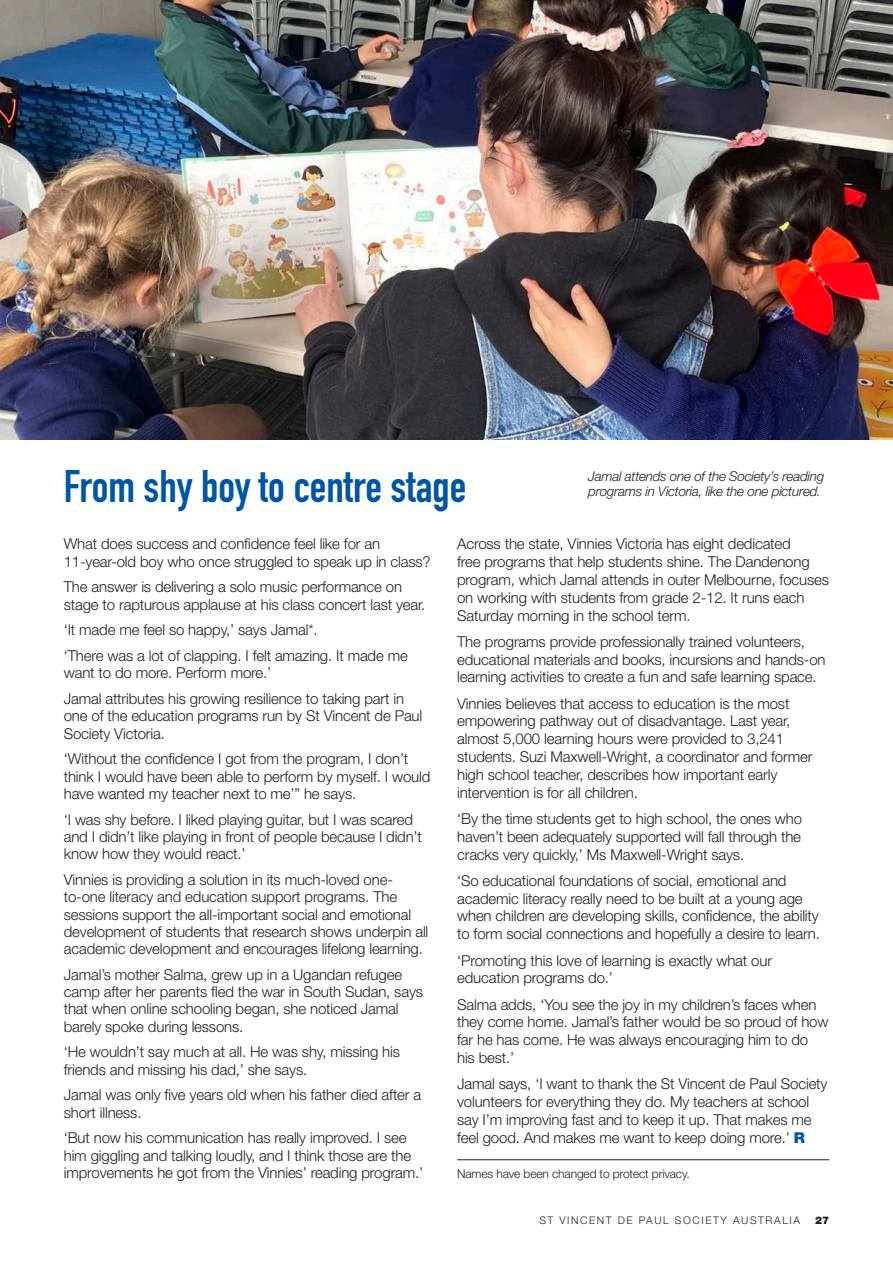
<style>
.page{position:relative;width:893px;height:1263px;background:#fff}
.page>*{position:absolute;margin:0;border:0;box-sizing:border-box;transform-origin:0 0}
.Headline_-_DIN_Bold{font:700 45px "DIN Condensed";color:#0155a5}
.BODY-Helvetica{font:300 15px/17.9px "Helvetica Neue LT Std";letter-spacing:-.01em;color:#231f20}
.Photo_caption{font:italic 300 13.5px/15px "Helvetica Neue LT Std";letter-spacing:-.02em;color:#231f20}
.Endnote{font:300 12px "Helvetica Neue LT Std";letter-spacing:-.01em;color:#231f20}
.t1{font:300 10.5px "Helvetica Neue LT Std";letter-spacing:.15em;color:#231f20}
.t2{font:900 10.5px "Helvetica Neue LT Std";color:#231f20}
.s1{font-weight:900;color:#0155a5}
</style>
<div class="page">
<img style="left:1px;top:0;width:892px;height:439px">
<hr style="left:457px;top:1159px;width:372px;height:1px;background:#231f20">
<img style="left:0;top:0;width:1px;height:470px">
<p class="Headline_-_DIN_Bold" style="left:64px;top:456px;width:404px">From shy boy to centre stage</p>
<p class="Photo_caption" style="left:588px;top:468px;width:238px">Jamal attends one of the Society’s reading programs in Victoria, like the one pictured.</p>
<p class="BODY-Helvetica" style="left:457px;top:535px;width:373px">Across the state, Vinnies Victoria has eight dedicated<br>free programs that help students shine. The Dandenong program, which Jamal attends in outer Melbourne, focuses on working with students from grade 2-12. It runs each Saturday morning in the school term.</p>
<p class="BODY-Helvetica" style="left:457px;top:632px;width:370px">The programs provide professionally trained volunteers, educational materials and books, incursions and hands-on learning activities to create a fun and safe learning space.</p>
<p class="BODY-Helvetica" style="left:457px;top:694px;width:357px">Vinnies believes that access to education is the most empowering pathway out of disadvantage. Last year, almost 5,000 learning hours were provided to 3,241 students. Suzi Maxwell-Wright, a coordinator and former high school teacher, describes how important early intervention is for all children.</p>
<p class="BODY-Helvetica" style="left:457px;top:809px;width:346px;text-align:justify">‘By the time students get to high school, the ones who haven’t been adequately supported will fall through the cracks very quickly,’ Ms Maxwell-Wright says.</p>
<p class="BODY-Helvetica" style="left:457px;top:871px;width:364px">‘So educational foundations of social, emotional and academic literacy really need to be built at a young age when children are developing skills, confidence, the ability to form social connections and hopefully a desire to learn.</p>
<p class="BODY-Helvetica" style="left:457px;top:951px;width:316px">‘Promoting this love of learning is exactly what our education programs do.’</p>
<p class="BODY-Helvetica" style="left:457px;top:995px;width:373px">Salma adds, ‘You see the joy in my children’s faces when they come home. Jamal’s father would be so proud of how far he has come. He was always encouraging him to do his best.’</p>
<p class="BODY-Helvetica" style="left:457px;top:1075px;width:372px">Jamal says, ‘I want to thank the St Vincent de Paul Society volunteers for everything they do. My teachers at school say I’m improving fast and to keep it up. That makes me feel good. And makes me want to keep doing more.’ <span class="s1">R</span></p>
<p class="Endnote" style="left:457px;top:1166px;width:234px">Names have been changed to protect privacy.</p>
<p class="t1" style="left:539px;top:1213px;width:262px">ST VINCENT DE PAUL SOCIETY AUSTRALIA</p>
<p class="t2" style="left:815px;top:1213px;width:16px">27</p>
<p class="BODY-Helvetica" style="left:64px;top:535px;width:368px;line-height:17.2px">What does success and confidence feel like for an<br>11-year-old boy who once struggled to speak up in class?</p>
<p class="BODY-Helvetica" style="left:64px;top:578px;width:363px;line-height:17.2px">The answer is delivering a solo music performance on stage to rapturous applause at his class concert last year.</p>
<p class="BODY-Helvetica" style="left:64px;top:621px;width:255px">‘It made me feel so happy,’ says Jamal*.</p>
<p class="BODY-Helvetica" style="left:64px;top:647px;width:346px;line-height:17.2px">‘There was a lot of clapping. I felt amazing. It made me want to do more. Perform more.’</p>
<p class="BODY-Helvetica" style="left:64px;top:690px;width:360px;line-height:17.2px">Jamal attributes his growing resilience to taking part in one of the education programs run by St Vincent de Paul<br>Society Victoria.</p>
<p class="BODY-Helvetica" style="left:64px;top:750px;width:368px;line-height:17.2px">‘Without the confidence I got from the program, I don’t think I would have been able to perform by myself. I would have wanted my teacher next to me’” he says.</p>
<p class="BODY-Helvetica" style="left:64px;top:810px;width:360px;line-height:17.2px">‘I was shy before. I liked playing guitar, but I was scared and I didn’t like playing in front of people because I didn’t know how they would react.’</p>
<p class="BODY-Helvetica" style="left:64px;top:871px;width:366px;line-height:17.2px">Vinnies is providing a solution in its much-loved one&shy;to-one literacy and education support programs. The sessions support the all-important social and emotional development of students that research shows underpin all academic development and encourages lifelong learning.</p>
<p class="BODY-Helvetica" style="left:64px;top:965px;width:361px;line-height:17.2px">Jamal’s mother Salma, grew up in a Ugandan refugee camp after her parents fled the war in South Sudan, says that when online schooling began, she noticed Jamal barely spoke during lessons.</p>
<p class="BODY-Helvetica" style="left:64px;top:1043px;width:338px;line-height:17.2px">‘He wouldn’t say much at all. He was shy, missing his friends and missing his dad,’ she says.</p>
<p class="BODY-Helvetica" style="left:64px;top:1086px;width:359px;line-height:17.2px">Jamal was only five years old when his father died after a short illness.</p>
<p class="BODY-Helvetica" style="left:64px;top:1129px;width:361px;line-height:17.2px">‘But now his communication has really improved. I see him giggling and talking loudly, and I think those are the improvements he got from the Vinnies’ reading program.’</p>
</div>
